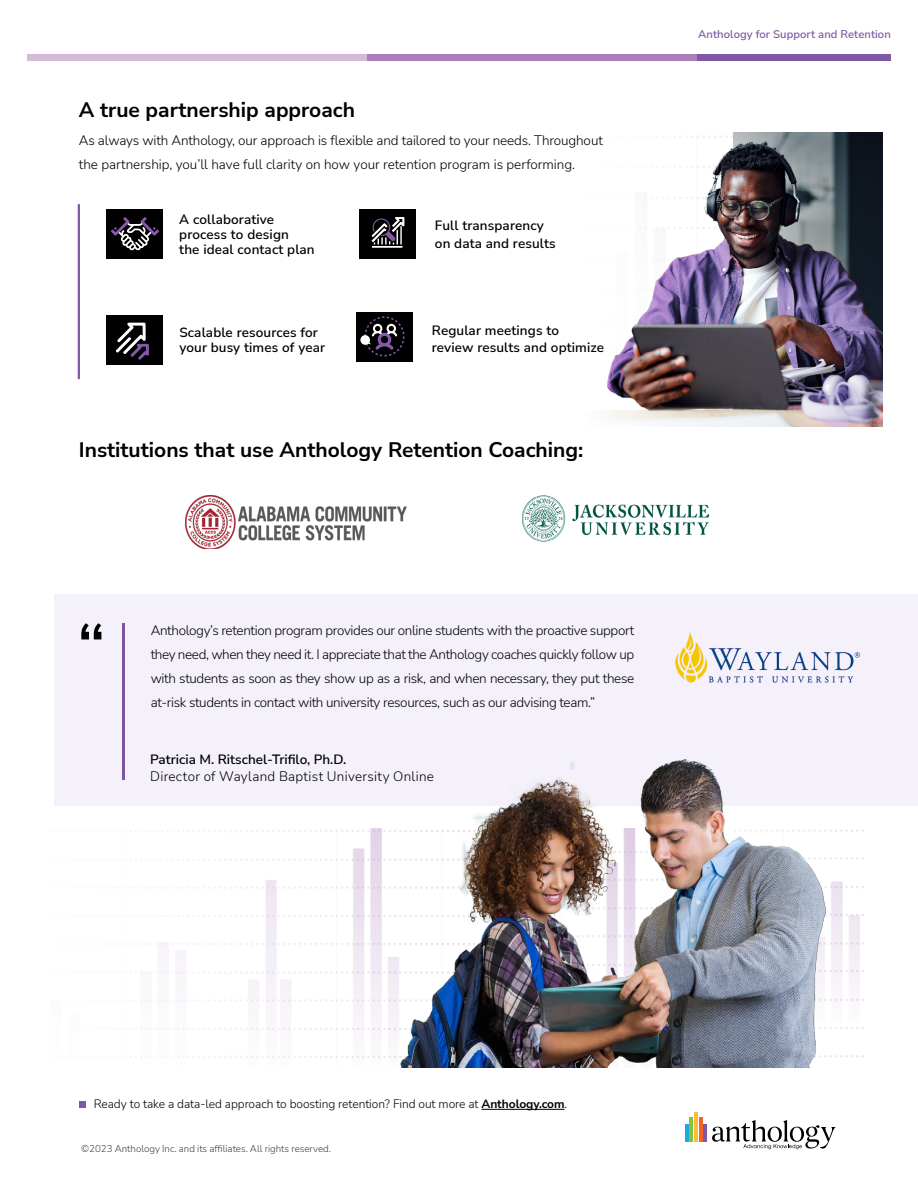
<style>
.page{position:relative;width:918px;height:1188px;background:#fff}
.page>*{position:absolute;margin:0;border:0;box-sizing:border-box;transform-origin:0 0}
.t1{font:700 21px "Nunito Sans";color:#000}
.t2{font:300 13.5px/24px "Nunito Sans";letter-spacing:-.01em;color:#000;text-align:justify}
.t3{font:600 13.5px/15px "Nunito Sans";letter-spacing:.01em;color:#000}
.t4{font:300 13.5px "Nunito Sans";letter-spacing:.02em;color:#000}
.t5{font:300 12px "Nunito Sans";letter-spacing:-.005em;color:#000}
.t6{font:600 11.25px "Nunito Sans";letter-spacing:.005em;color:#8059a6}
.t7{font:300 9.75px "Nunito Sans";color:#404040}
.s1{font-weight:700}
</style>
<div class="page">
<img style="left:130px;top:830px;width:197px;height:228px">
<div style="left:604px;top:54px;width:287px;height:7px;background:#8059a6"></div>
<div style="left:359px;top:54px;width:337px;height:7px;background:#ab80b8"></div>
<div style="left:27px;top:54px;width:340px;height:7px;background:#d2bad8"></div>
<svg style="left:79px;top:1101px;width:6px;height:6px"></svg>
<hr style="left:481px;top:1109px;width:84px;height:1px;background:#000">
<hr style="left:690px;top:1117px;width:3px;height:24px;background:#82c342">
<hr style="left:694px;top:1112px;width:4px;height:29px;background:#fdbd3a">
<hr style="left:699px;top:1117px;width:3px;height:24px;background:#f16423">
<hr style="left:704px;top:1124px;width:3px;height:17px;background:#7f58a5">
<hr style="left:685px;top:1124px;width:3px;height:17px;background:#1ba9e1">
<svg style="left:712px;top:1120px;width:124px;height:29px"></svg>
<div style="left:106px;top:316px;width:56px;height:49px;background:#000"></div>
<div style="left:106px;top:210px;width:56px;height:49px;background:#000"></div>
<div style="left:360px;top:210px;width:56px;height:49px;background:#000"></div>
<svg style="left:371px;top:217px;width:34px;height:31px"></svg>
<div style="left:372px;top:246px;width:30px;height:2px;border:1px solid #fff"></div>
<div style="left:357px;top:312px;width:56px;height:49px;background:#000"></div>
<svg style="left:360px;top:316px;width:45px;height:40px"></svg>
<img style="left:186px;top:495px;width:220px;height:54px">
<img style="left:522px;top:495px;width:186px;height:47px">
<div style="left:54px;top:594px;width:864px;height:211px;background:#f5f1fa"></div>
<img style="left:675px;top:632px;width:184px;height:51px">
<svg style="left:81px;top:623px;width:20px;height:16px"></svg>
<hr style="left:122px;top:624px;width:3px;height:156px;background:#7e559f">
<hr style="left:78px;top:204px;width:2px;height:175px;background:#8059a6">
<svg style="left:111px;top:209px;width:48px;height:151px"></svg>
<img style="left:607px;top:132px;width:276px;height:295px">
<img style="left:328px;top:759px;width:539px;height:309px">
<h1 class="t1" style="left:79px;top:95px;width:278px">A true partnership approach</h1>
<p class="t2" style="left:79px;top:128px;width:526px">As always with Anthology, our approach is flexible and tailored to your needs. Throughout the partnership, you’ll have full clarity on how your retention program is performing.</p>
<p class="t3" style="left:179px;top:212px;width:137px">A collaborative process to design<br>the ideal contact plan</p>
<p class="t3" style="left:179px;top:324px;width:147px">Scalable resources for your busy times of year</p>
<p class="t3" style="left:435px;top:216px;width:122px;line-height:18px">Full transparency on data and results</p>
<p class="t3" style="left:432px;top:322px;width:174px;line-height:16.5px">Regular meetings to<br>review results and optimize</p>
<h1 class="t1" style="left:79px;top:434px;width:506px">Institutions that use Anthology Retention Coaching:</h1>
<p class="t6" style="left:698px;top:27px;width:194px">Anthology for Support and Retention</p>
<p class="t2" style="left:151px;top:618px;width:485px">Anthology’s retention program provides our online students with the proactive support they need, when they need it. I appreciate that the Anthology coaches quickly follow up with students as soon as they show up as a risk, and when necessary, they put these at-risk students in contact with university resources, such as our advising team.”</p>
<p class="t3" style="left:150px;top:751px;width:198px">Patricia M. Ritschel-Trifilo, Ph.D.</p>
<p class="t4" style="left:150px;top:767px;width:285px">Director of Wayland Baptist University Online</p>
<p class="t5" style="left:94px;top:1096px;width:475px">Ready to take a data-led approach to boosting retention? Find out more at <span class="s1">Anthology.com</span>.</p>
<p class="t7" style="left:81px;top:1142px;width:251px">©2023 Anthology Inc. and its affiliates. All rights reserved.</p>
</div>
